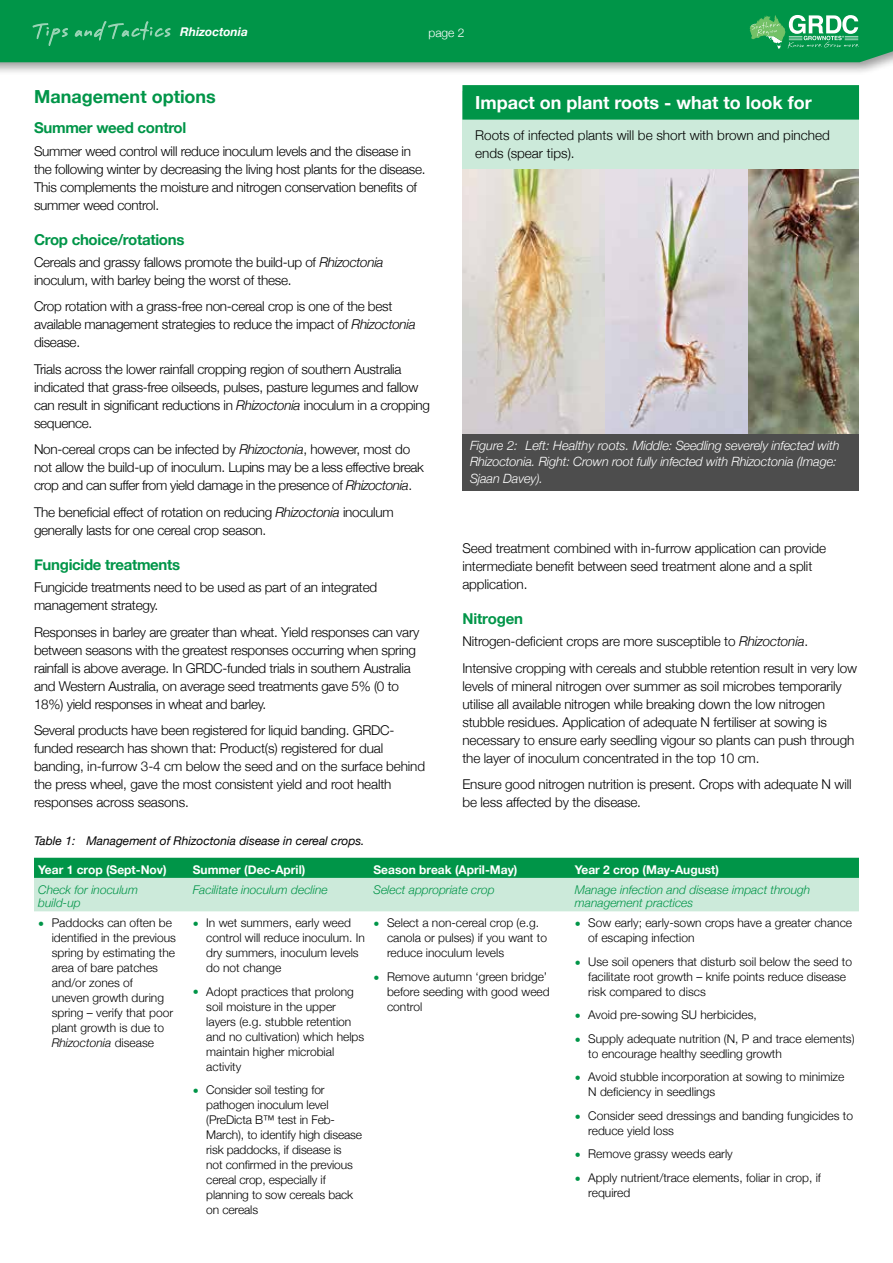
<style>
.page{position:relative;width:893px;height:1263px;background:#fff}
.page>*{position:absolute;margin:0;border:0;box-sizing:border-box;transform-origin:0 0}
.t1{font:700 18px "Helvetica Neue";color:#fff}
.t2{font:700 18px "Helvetica Neue";color:#009548}
.t3{font:700 15px "Helvetica Neue";letter-spacing:-.02em;color:#009548}
.t4{font:300 13.5px/18px "Helvetica Neue";letter-spacing:-.02em;color:#000}
.t5{font:300 13.5px/18px "Helvetica Neue";color:#000}
.t6{font:italic 300 12.75px/16.5px "Helvetica Neue";letter-spacing:-.01em;color:#fff}
.t7{font:300 12px/15px "Helvetica Neue";color:#000}
.t8{font:italic 300 12px/13.5px "Helvetica Neue";color:#009448}
.t9{font:700 12px "Helvetica Neue";color:#fff}
.t10{font:italic 12px "Helvetica Neue";color:#000}
.t11{font:italic 700 12px "Helvetica Neue";color:#fff}
.t12{font:300 12px "Helvetica Neue";color:#fff}
.s1{font-style:italic}
.s2{color:#009548}
</style>
<div class="page">
<div style="left:0;top:0;width:893px;height:76px;background:#000;opacity:.4"></div>
<div style="left:0;top:0;width:893px;height:62px;background:#009548"></div>
<svg style="left:750px;top:15px;width:109px;height:34px;background:#4fb579"></svg>
<svg style="left:34px;top:858px;width:825px;height:53px;background:#7fcaa3"></svg>
<div style="left:462px;top:91px;width:397px;height:107px;background:#cceada"></div>
<div style="left:462px;top:85px;width:397px;height:35px;background:#009548"></div>
<img style="left:462px;top:170px;width:397px;height:264px">
<div style="left:462px;top:434px;width:397px;height:56px;background:#4d4d4d"></div>
<svg style="left:33px;top:21px;width:137px;height:26px;background:#179e59"></svg>
<p class="t11" style="left:180px;top:25px;width:69px">Rhizoctonia</p>
<p class="t12" style="left:428px;top:25px;width:38px">page 2</p>
<h1 class="t2" style="left:34px;top:85px;width:183px">Management options</h1>
<p class="t3" style="left:34px;top:119px;width:154px">Summer weed control</p>
<p class="t4" style="left:34px;top:142px;width:393px">Summer weed control will reduce inoculum levels and the disease in the following winter by decreasing the living host plants for the disease.<br>This complements the moisture and nitrogen conservation benefits of summer weed control.</p>
<p class="t3" style="left:34px;top:230px;width:152px">Crop choice/rotations</p>
<p class="t4" style="left:34px;top:253px;width:351px">Cereals and grassy fallows promote the build-up of <span class="s1">Rhizoctonia </span>inoculum, with barley being the worst of these.</p>
<p class="t4" style="left:34px;top:297px;width:383px">Crop rotation with a grass-free non-cereal crop is one of the best available management strategies to reduce the impact of <span class="s1">Rhizoctonia </span>disease.</p>
<p class="t4" style="left:34px;top:360px;width:397px">Trials across the lower rainfall cropping region of southern Australia indicated that grass-free oilseeds, pulses, pasture legumes and fallow can result in significant reductions in <span class="s1">Rhizoctonia</span> inoculum in a cropping sequence.</p>
<p class="t4" style="left:34px;top:440px;width:391px">Non-cereal crops can be infected by <span class="s1">Rhizoctonia</span>, however, most do not allow the build-up of inoculum. Lupins may be a less effective break crop and can suffer from yield damage in the presence of <span class="s1">Rhizoctonia</span>.</p>
<p class="t4" style="left:34px;top:503px;width:361px">The beneficial effect of rotation on reducing <span class="s1">Rhizoctonia</span> inoculum generally lasts for one cereal crop season.</p>
<p class="t3" style="left:34px;top:555px;width:148px">Fungicide treatments</p>
<p class="t4" style="left:34px;top:578px;width:345px">Fungicide treatments need to be used as part of an integrated management strategy.</p>
<p class="t4" style="left:34px;top:623px;width:387px">Responses in barley are greater than wheat. Yield responses can vary between seasons with the greatest responses occurring when spring rainfall is above average. In GRDC-funded trials in southern Australia and Western Australia, on average seed treatments gave 5% (0 to 18%) yield responses in wheat and barley.</p>
<p class="t4" style="left:34px;top:721px;width:393px">Several products have been registered for liquid banding. GRDC&shy;funded research has shown that: Product(s) registered for dual banding, in-furrow 3-4 cm below the seed and on the surface behind the press wheel, gave the most consistent yield and root health responses across seasons.</p>
<h1 class="t1" style="left:475px;top:91px;width:338px">Impact on plant roots - what to look for</h1>
<p class="t5" style="left:475px;top:126px;width:356px">Roots of infected plants will be short with brown and pinched ends (spear tips).</p>
<p class="t6" style="left:470px;top:437px;width:371px">Figure 2: Left: Healthy roots. Middle: Seedling severely infected with<br>Rhizoctonia. Right: Crown root fully infected with Rhizoctonia (Image:<br>Sjaan Davey).</p>
<p class="t4" style="left:462px;top:539px;width:365px">Seed treatment combined with in-furrow application can provide intermediate benefit between seed treatment alone and a split application.</p>
<p class="t3" style="left:462px;top:609px;width:62px">Nitrogen</p>
<p class="t4" style="left:462px;top:628px;width:396px;line-height:26.5px">Nitrogen-deficient crops are more susceptible to <span class="s1">Rhizoctonia</span>.<br>Intensive cropping with cereals and stubble retention result in very low</p>
<p class="t4" style="left:462px;top:677px;width:393px">levels of mineral nitrogen over summer as soil microbes temporarily utilise all available nitrogen while breaking down the low nitrogen stubble residues. Application of adequate N fertiliser at sowing is necessary to ensure early seedling vigour so plants can push through the layer of inoculum concentrated in the top 10 cm.</p>
<p class="t4" style="left:462px;top:775px;width:391px">Ensure good nitrogen nutrition is present. Crops with adequate N will be less affected by the disease.</p>
<p class="t10" style="left:34px;top:833px;width:332px">Table 1: Management of Rhizoctonia disease in cereal crops.</p>
<p class="t9" style="left:38px;top:862px;width:130px">Year 1 crop (Sept-Nov)</p>
<p class="t9" style="left:193px;top:862px;width:114px">Summer (Dec-April)</p>
<p class="t9" style="left:373px;top:862px;width:145px">Season break (April-May)</p>
<p class="t9" style="left:575px;top:862px;width:146px">Year 2 crop (May-August)</p>
<p class="t8" style="left:38px;top:882px;width:101px">Check for inoculum build-up</p>
<p class="t8" style="left:193px;top:882px;width:136px">Facilitate inoculum decline</p>
<p class="t8" style="left:373px;top:882px;width:123px">Select appropriate crop</p>
<p class="t8" style="left:575px;top:882px;width:237px">Manage infection and disease impact through management practices</p>
<p class="t7" style="left:52px;top:915px;width:126px;text-indent:-14px"><span class="s2">•</span> Paddocks can often be identified in the previous spring by estimating the area of bare patches and/or zones of<br>uneven growth during spring – verify that poor plant growth is due to<br><span class="s1">Rhizoctonia</span> disease</p>
<p class="t7" style="left:206px;top:915px;width:160px;text-indent:-14px"><span class="s2">•</span> In wet summers, early weed control will reduce inoculum. In dry summers, inoculum levels do not change</p>
<p class="t7" style="left:387px;top:915px;width:162px;text-indent:-14px"><span class="s2">•</span> Select a non-cereal crop (e.g. canola or pulses) if you want to reduce inoculum levels</p>
<p class="t7" style="left:387px;top:969px;width:164px;text-indent:-14px"><span class="s2">•</span> Remove autumn ‘green bridge’ before seeding with good weed control</p>
<p class="t7" style="left:588px;top:915px;width:265px;text-indent:-14px"><span class="s2">•</span> Sow early; early-sown crops have a greater chance of escaping infection</p>
<p class="t7" style="left:588px;top:954px;width:265px;text-indent:-14px"><span class="s2">•</span> Use soil openers that disturb soil below the seed to facilitate root growth – knife points reduce disease risk compared to discs</p>
<p class="t7" style="left:575px;top:1007px;width:183px"><span class="s2">•</span> Avoid pre-sowing SU herbicides,</p>
<p class="t7" style="left:588px;top:1031px;width:268px;text-indent:-14px"><span class="s2">•</span> Supply adequate nutrition (N, P and trace elements) to encourage healthy seedling growth</p>
<p class="t7" style="left:588px;top:1069px;width:258px;text-indent:-14px"><span class="s2">•</span> Avoid stubble incorporation at sowing to minimize<br>N deficiency in seedlings</p>
<p class="t7" style="left:588px;top:1108px;width:266px;text-indent:-14px"><span class="s2">•</span> Consider seed dressings and banding fungicides to reduce yield loss</p>
<p class="t7" style="left:575px;top:1146px;width:159px"><span class="s2">•</span> Remove grassy weeds early</p>
<p class="t7" style="left:588px;top:1170px;width:234px;text-indent:-14px"><span class="s2">•</span> Apply nutrient/trace elements, foliar in crop, if required</p>
<p class="t7" style="left:206px;top:984px;width:160px;text-indent:-14px"><span class="s2">•</span> Adopt practices that prolong soil moisture in the upper layers (e.g. stubble retention and no cultivation) which helps maintain higher microbial activity</p>
<p class="t7" style="left:206px;top:1082px;width:157px;text-indent:-14px"><span class="s2">•</span> Consider soil testing for pathogen inoculum level (PreDicta B™ test in Feb-<br>March), to identify high disease risk paddocks, if disease is<br>not confirmed in the previous cereal crop, especially if planning to sow cereals back on cereals</p>
</div>
